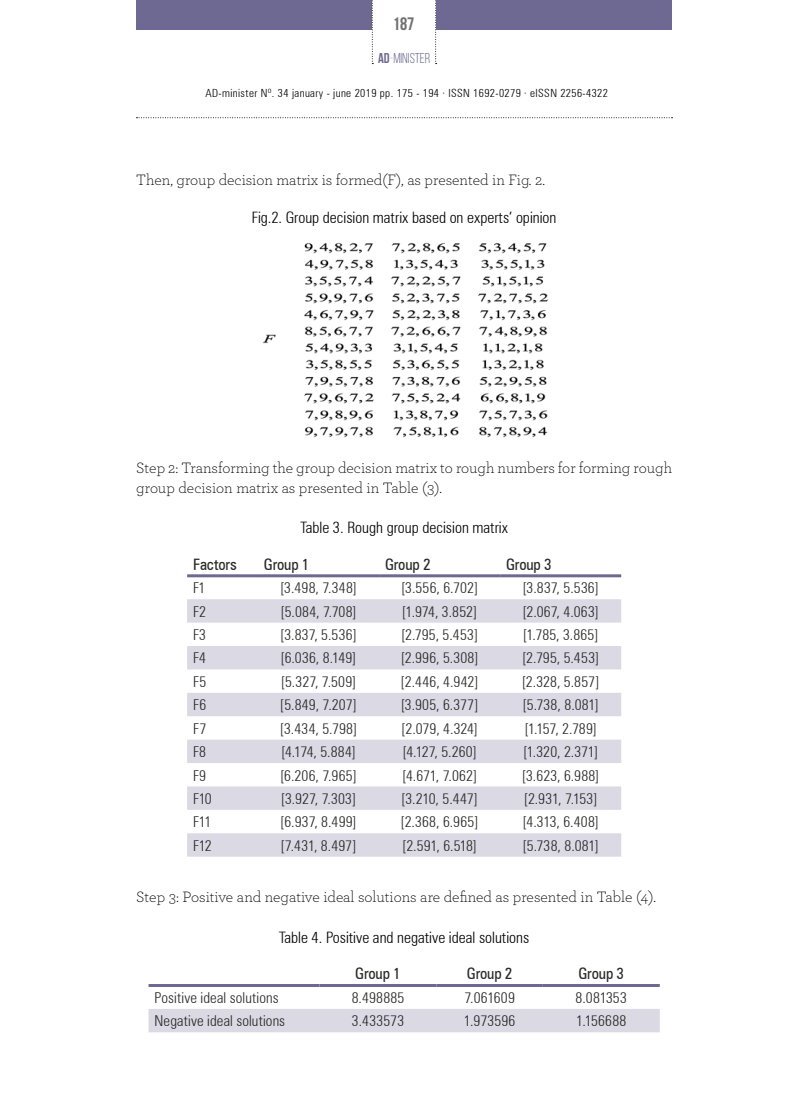
<style>
.page{position:relative;width:808px;height:1106px;background:#fff}
.page>*{position:absolute;margin:0;border:0;box-sizing:border-box;transform-origin:0 0}
.t1{font:700 18px "Bebas Neue";color:#706f6f}
.t2{font:300 15.75px/19.5px "Archer Pro";color:#000}
.t3{font:300 condensed 15.75px "Zurich BT";color:#000}
.t4{font:condensed 15.75px "Zurich BT";letter-spacing:-.01em;color:#282827}
.t5{font:300 condensed 15px "Zurich BT";letter-spacing:.01em;color:#282827}
.t6{font:14.25px "Bebas Neue";color:#6e6992}
.t7{font:300 condensed 11.25px "Zurich BT";letter-spacing:.035em;color:#000}
.s1{font-weight:700}
.s2{font-weight:300}
</style>
<div class="page">
<div style="left:136px;top:0;width:236px;height:30px;background:#6e6992"></div>
<svg style="left:435px;top:0;width:2px;height:64px"></svg>
<svg style="left:372px;top:0;width:1px;height:64px"></svg>
<div style="left:436px;top:0;width:236px;height:30px;background:#6e6992"></div>
<svg style="left:136px;top:117px;width:536px;height:1px"></svg>
<img style="left:262px;top:242px;width:286px;height:196px">
<svg style="left:187px;top:599px;width:434px;height:257px;fill:#dbdae4"></svg>
<hr style="left:500px;top:574px;width:121px;height:3px;background:#6e6992">
<hr style="left:379px;top:574px;width:121px;height:3px;background:#6e6992">
<hr style="left:258px;top:574px;width:121px;height:3px;background:#6e6992">
<hr style="left:187px;top:574px;width:71px;height:3px;background:#6e6992">
<div style="left:149px;top:1009px;width:511px;height:23px;background:#dbdae4"></div>
<hr style="left:543px;top:984px;width:117px;height:3px;background:#6e6992">
<hr style="left:437px;top:984px;width:106px;height:3px;background:#6e6992">
<hr style="left:319px;top:984px;width:118px;height:3px;background:#6e6992">
<hr style="left:149px;top:984px;width:170px;height:3px;background:#6e6992">
<p class="t1" style="left:393px;top:14px;width:23px">187</p>
<p class="t6" style="left:378px;top:51px;width:54px"><span class="s1">AD</span><span class="s2">-</span>MINISTER</p>
<p class="t7" style="left:206px;top:86px;width:404px">AD-minister Nº. 34 january - june 2019 pp. 175 - 194 · ISSN 1692-0279 · eISSN 2256-4322</p>
<p class="t2" style="left:136px;top:170px;width:410px">Then, group decision matrix is formed(F), as presented in Fig. 2.</p>
<p class="t3" style="left:252px;top:208px;width:306px">Fig.2. Group decision matrix based on experts’ opinion</p>
<p class="t2" style="left:136px;top:457px;width:537px">Step 2: Transforming the group decision matrix to rough numbers for forming rough group decision matrix as presented in Table (3).</p>
<p class="t3" style="left:300px;top:518px;width:209px">Table 3. Rough group decision matrix</p>
<p class="t4" style="left:193px;top:554px;width:45px">Factors</p>
<p class="t4" style="left:264px;top:554px;width:47px">Group 1</p>
<p class="t4" style="left:385px;top:554px;width:47px">Group 2</p>
<p class="t4" style="left:506px;top:554px;width:47px">Group 3</p>
<p class="t5" style="left:193px;top:579px;width:14px">F1</p>
<p class="t5" style="left:280px;top:579px;width:78px">[3.498, 7.348]</p>
<p class="t5" style="left:401px;top:579px;width:79px">[3.556, 6.702]</p>
<p class="t5" style="left:522px;top:579px;width:78px">[3.837, 5.536]</p>
<p class="t5" style="left:193px;top:602px;width:14px">F2</p>
<p class="t5" style="left:280px;top:602px;width:78px">[5.084, 7.708]</p>
<p class="t5" style="left:402px;top:602px;width:77px">[1.974, 3.852]</p>
<p class="t5" style="left:522px;top:602px;width:78px">[2.067, 4.063]</p>
<p class="t5" style="left:193px;top:625px;width:15px">F3</p>
<p class="t5" style="left:280px;top:625px;width:78px">[3.837, 5.536]</p>
<p class="t5" style="left:401px;top:625px;width:79px">[2.795, 5.453]</p>
<p class="t5" style="left:523px;top:625px;width:78px">[1.785, 3.865]</p>
<p class="t5" style="left:193px;top:649px;width:14px">F4</p>
<p class="t5" style="left:281px;top:649px;width:77px">[6.036, 8.149]</p>
<p class="t5" style="left:401px;top:649px;width:79px">[2.996, 5.308]</p>
<p class="t5" style="left:522px;top:649px;width:79px">[2.795, 5.453]</p>
<p class="t5" style="left:193px;top:672px;width:15px">F5</p>
<p class="t5" style="left:281px;top:672px;width:77px">[5.327, 7.509]</p>
<p class="t5" style="left:401px;top:672px;width:79px">[2.446, 4.942]</p>
<p class="t5" style="left:522px;top:672px;width:79px">[2.328, 5.857]</p>
<p class="t5" style="left:193px;top:696px;width:15px">F6</p>
<p class="t5" style="left:280px;top:696px;width:79px">[5.849, 7.207]</p>
<p class="t5" style="left:401px;top:696px;width:79px">[3.905, 6.377]</p>
<p class="t5" style="left:522px;top:696px;width:78px">[5.738, 8.081]</p>
<p class="t5" style="left:193px;top:719px;width:15px">F7</p>
<p class="t5" style="left:280px;top:719px;width:79px">[3.434, 5.798]</p>
<p class="t5" style="left:401px;top:719px;width:78px">[2.079, 4.324]</p>
<p class="t5" style="left:524px;top:719px;width:74px">[1.157, 2.789]</p>
<p class="t5" style="left:193px;top:742px;width:14px">F8</p>
<p class="t5" style="left:281px;top:742px;width:77px">[4.174, 5.884]</p>
<p class="t5" style="left:402px;top:742px;width:76px">[4.127, 5.260]</p>
<p class="t5" style="left:523px;top:742px;width:77px">[1.320, 2.371]</p>
<p class="t5" style="left:193px;top:766px;width:15px">F9</p>
<p class="t5" style="left:280px;top:766px;width:78px">[6.206, 7.965]</p>
<p class="t5" style="left:402px;top:766px;width:77px">[4.671, 7.062]</p>
<p class="t5" style="left:522px;top:766px;width:79px">[3.623, 6.988]</p>
<p class="t5" style="left:193px;top:789px;width:20px">F10</p>
<p class="t5" style="left:281px;top:789px;width:77px">[3.927, 7.303]</p>
<p class="t5" style="left:401px;top:789px;width:78px">[3.210, 5.447]</p>
<p class="t5" style="left:524px;top:789px;width:75px">[2.931, 7.153]</p>
<p class="t5" style="left:193px;top:813px;width:20px">F11</p>
<p class="t5" style="left:280px;top:813px;width:78px">[6.937, 8.499]</p>
<p class="t5" style="left:401px;top:813px;width:80px">[2.368, 6.965]</p>
<p class="t5" style="left:522px;top:813px;width:78px">[4.313, 6.408]</p>
<p class="t5" style="left:193px;top:836px;width:20px">F12</p>
<p class="t5" style="left:280px;top:836px;width:78px">[7.431, 8.497]</p>
<p class="t5" style="left:402px;top:836px;width:76px">[2.591, 6.518]</p>
<p class="t5" style="left:522px;top:836px;width:78px">[5.738, 8.081]</p>
<p class="t2" style="left:136px;top:886px;width:521px">Step 3: Positive and negative ideal solutions are defined as presented in Table (4).</p>
<p class="t3" style="left:279px;top:927px;width:252px">Table 4. Positive and negative ideal solutions</p>
<p class="t4" style="left:355px;top:964px;width:47px">Group 1</p>
<p class="t4" style="left:467px;top:964px;width:47px">Group 2</p>
<p class="t4" style="left:578px;top:964px;width:47px">Group 3</p>
<p class="t5" style="left:155px;top:988px;width:125px">Positive ideal solutions</p>
<p class="t5" style="left:352px;top:988px;width:54px">8.498885</p>
<p class="t5" style="left:464px;top:988px;width:52px">7.061609</p>
<p class="t5" style="left:575px;top:988px;width:53px">8.081353</p>
<p class="t5" style="left:155px;top:1011px;width:132px">Negative ideal solutions</p>
<p class="t5" style="left:352px;top:1011px;width:54px">3.433573</p>
<p class="t5" style="left:464px;top:1011px;width:53px">1.973596</p>
<p class="t5" style="left:576px;top:1011px;width:52px">1.156688</p>
</div>
